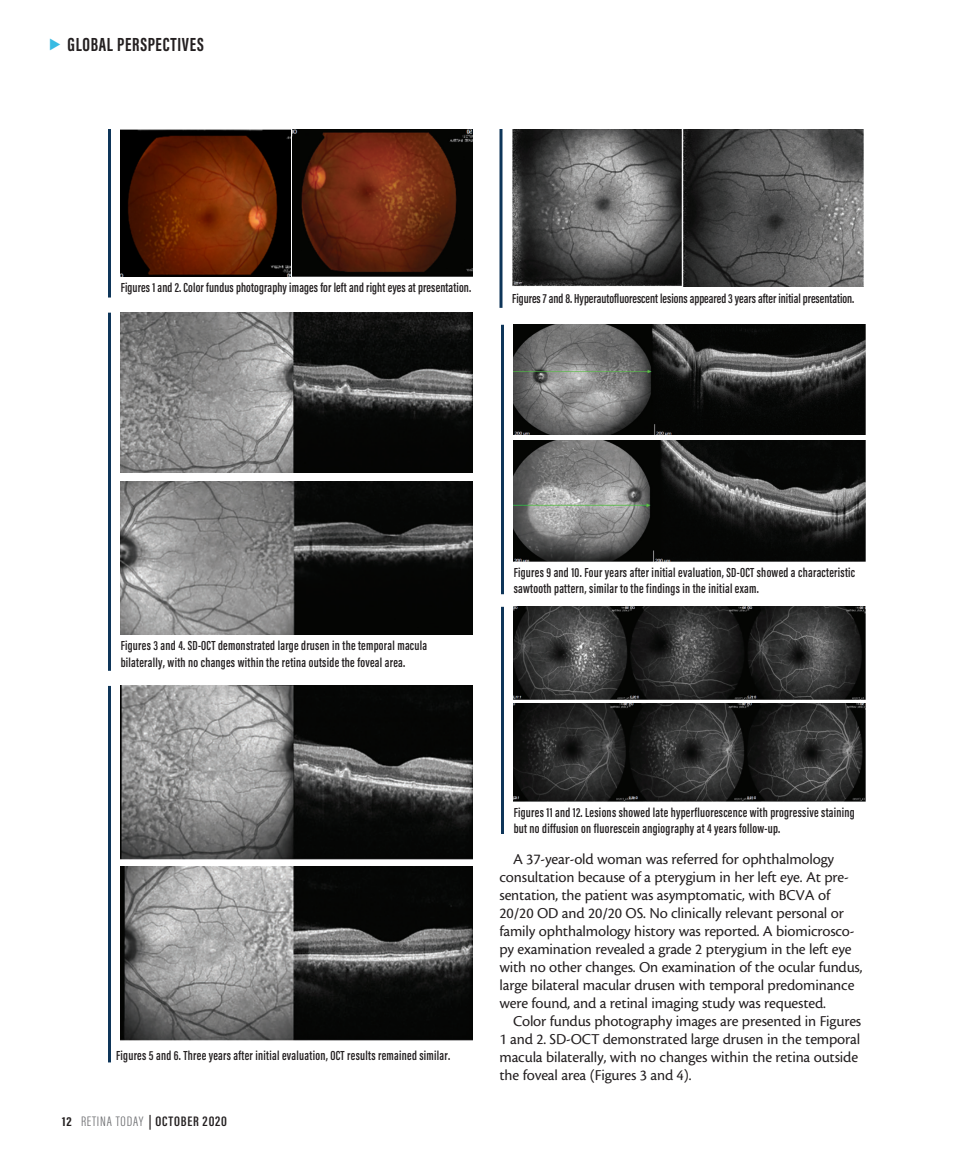
<style>
.page{position:relative;width:972px;height:1161px;background:#fff}
.page>*{position:absolute;margin:0;border:0;box-sizing:border-box;transform-origin:0 0}
.t1{font:700 19.5px "Acumin Pro Extra Cond";letter-spacing:.035em;color:#231f20}
.body{font:15.75px/18px "Cronos MM 408 10";letter-spacing:-.01em;color:#231f20}
.t2{font:600 14.1px "Acumin Pro Extra Cond";letter-spacing:.055em;color:#231f20;scale:1.11 1}
.t3{font:600 13.5px/16.5px "Acumin Pro Extra Cond";letter-spacing:.02em;color:#231f20}
.t4{font:600 13.5px "Acumin Pro Extra Cond";color:#231f20}
.s1{font-weight:700;font-size:13.35px}
.s2{font-weight:300;color:#6c6d70}
</style>
<div class="page">
<hr style="left:108px;top:129px;width:3px;height:169px;background:#0e3559">
<hr style="left:500px;top:129px;width:3px;height:179px;background:#0e3559">
<hr style="left:108px;top:313px;width:3px;height:358px;background:#0e3559">
<hr style="left:501px;top:325px;width:3px;height:269px;background:#0e3559">
<hr style="left:501px;top:607px;width:3px;height:227px;background:#0e3559">
<hr style="left:108px;top:686px;width:3px;height:376px;background:#0e3559">
<img style="left:121px;top:129px;width:351px;height:147px">
<img style="left:512px;top:129px;width:170px;height:157px">
<img style="left:121px;top:313px;width:351px;height:160px">
<img style="left:514px;top:325px;width:352px;height:109px">
<img style="left:514px;top:607px;width:352px;height:93px">
<img style="left:121px;top:686px;width:351px;height:174px">
<img style="left:121px;top:481px;width:351px;height:154px">
<img style="left:514px;top:440px;width:352px;height:121px">
<img style="left:514px;top:704px;width:352px;height:98px">
<img style="left:121px;top:867px;width:351px;height:174px">
<img style="left:684px;top:129px;width:180px;height:158px">
<p class="t1" style="left:67px;top:32px;width:138px">GLOBAL PERSPECTIVES</p>
<p class="t3" style="left:121px;top:279px;width:352px">Figures 1 and 2. Color fundus photography images for left and right eyes at presentation.</p>
<p class="t4" style="left:512px;top:290px;width:344px">Figures 7 and 8. Hyperautofluorescent lesions appeared 3 years after initial presentation.</p>
<p class="t3" style="left:121px;top:638px;width:308px">Figures 3 and 4. SD-OCT demonstrated large drusen in the temporal macula bilaterally, with no changes within the retina outside the foveal area.</p>
<p class="t3" style="left:514px;top:564px;width:343px">Figures 9 and 10. Four years after initial evaluation, SD-OCT showed a characteristic sawtooth pattern, similar to the findings in the initial exam.</p>
<p class="t3" style="left:116px;top:1047px;width:336px">Figures 5 and 6. Three years after initial evaluation, OCT results remained similar.</p>
<p class="t2" style="left:62px;top:1113px;width:150px"><span class="s1">12</span> <span class="s2">RETINA TODAY</span> | OCTOBER 2020</p>
<p class="t3" style="left:514px;top:804px;width:343px">Figures 11 and 12. Lesions showed late hyperfluorescence with progressive staining but no diffusion on fluorescein angiography at 4 years follow-up.</p>
<p class="body" style="left:500px;top:850px;width:365px;text-indent:14px">A 37-year-old woman was referred for ophthalmology consultation because of a pterygium in her left eye. At pre&shy;sentation, the patient was asymptomatic, with BCVA of 20/20 OD and 20/20 OS. No clinically relevant personal or family ophthalmology history was reported. A biomicrosco&shy;py examination revealed a grade 2 pterygium in the left eye with no other changes. On examination of the ocular fundus, large bilateral macular drusen with temporal predominance were found, and a retinal imaging study was requested.</p>
<p class="body" style="left:500px;top:1012px;width:363px;text-indent:14px">Color fundus photography images are presented in Figures 1 and 2. SD-OCT demonstrated large drusen in the temporal macula bilaterally, with no changes within the retina outside the foveal area (Figures 3 and 4).</p>
</div>
